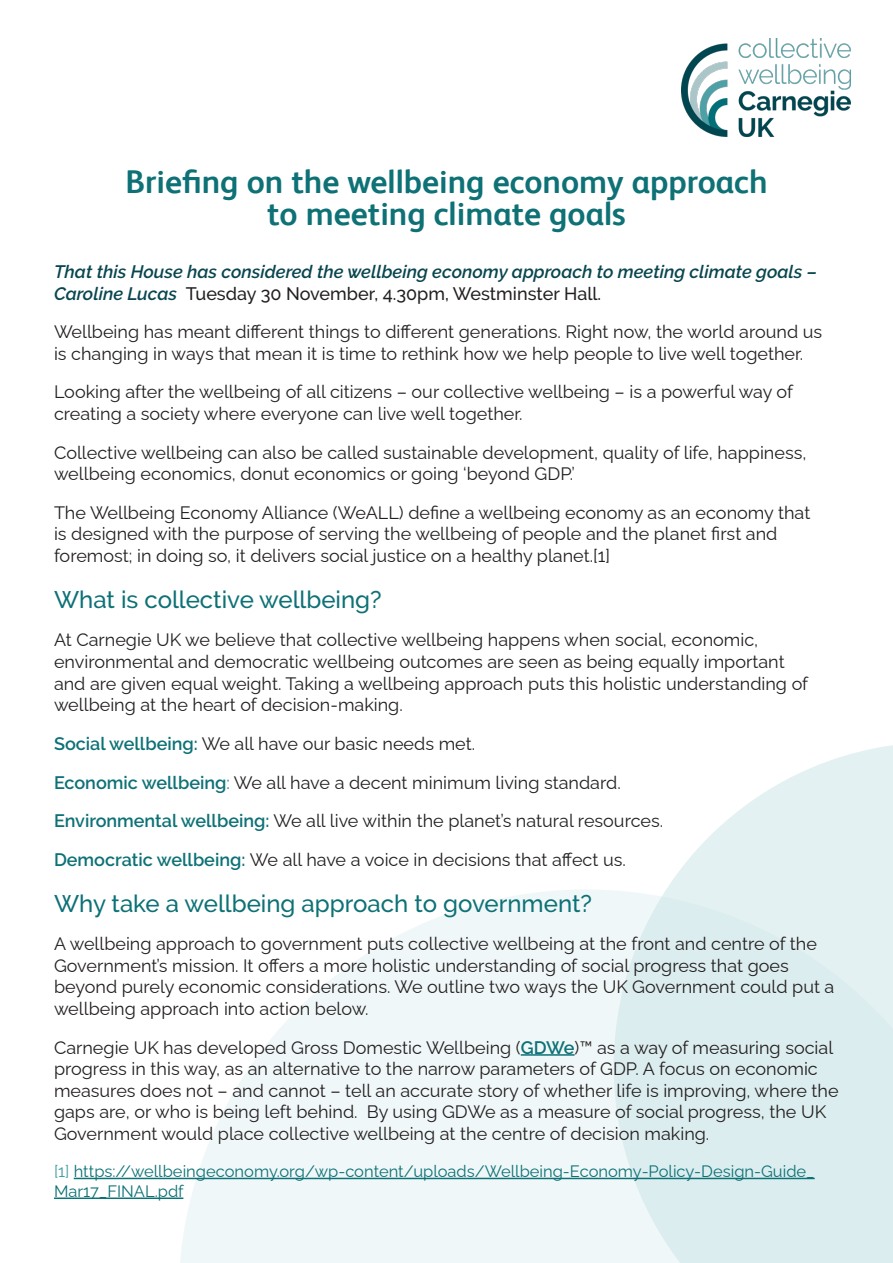
<style>
.page{position:relative;width:893px;height:1263px;background:#fff}
.page>*{position:absolute;margin:0;border:0;box-sizing:border-box;transform-origin:0 0}
.t1{font:700 33px/31.5px "FS Albert";color:#0d7176;text-align:center}
.t2{font:500 24px "Raleway";color:#0d7176}
.t3{font:18px/21.6px "Raleway";color:#231f20}
.t4{font:italic 600 18px/21.6px "Raleway";color:#09464f}
.t5{font:16.5px/19.8px "Raleway";color:#0d7176}
.s1{font-weight:500;font-style:normal;color:#231f20}
.s2{font-weight:600;color:#0d7176}
.s3{color:#0d7176}
.s4{color:#449ea4}
</style>
<div class="page">
<img style="left:682px;top:39px;width:169px;height:98px">
<svg style="left:667px;top:745px;width:226px;height:144px;fill:#e3f1f2"></svg>
<svg style="left:179px;top:889px;width:714px;height:374px;fill:#f0f7f8"></svg>
<hr style="left:521px;top:1054px;width:54px;height:2px;background:#0d7176">
<hr style="left:74px;top:1178px;width:741px;height:1px;background:#0d7176">
<hr style="left:54px;top:1197px;width:129px;height:2px;background:#0d7176">
<p class="t1" style="left:125px;top:166px;width:644px">Briefing on the wellbeing economy approach to meeting climate goals</p>
<p class="t4" style="left:54px;top:261px;width:765px">That this House has considered the wellbeing economy approach to meeting climate goals –<br>Caroline Lucas <span class="s1">Tuesday 30 November, 4.30pm, Westminster Hall.</span></p>
<p class="t3" style="left:54px;top:319px;width:770px">Wellbeing has meant different things to different generations. Right now, the world around us is changing in ways that mean it is time to rethink how we help people to live well together.</p>
<p class="t3" style="left:54px;top:379px;width:741px">Looking after the wellbeing of all citizens – our collective wellbeing – is a powerful way of creating a society where everyone can live well together.</p>
<p class="t3" style="left:54px;top:439px;width:754px">Collective wellbeing can also be called sustainable development, quality of life, happiness, wellbeing economics, donut economics or going ‘beyond GDP.’</p>
<p class="t3" style="left:54px;top:500px;width:758px">The Wellbeing Economy Alliance (WeALL) define a wellbeing economy as an economy that is designed with the purpose of serving the wellbeing of people and the planet first and foremost; in doing so, it delivers social justice on a healthy planet.[1]</p>
<p class="t2" style="left:54px;top:585px;width:329px">What is collective wellbeing?</p>
<p class="t3" style="left:54px;top:627px;width:756px">At Carnegie UK we believe that collective wellbeing happens when social, economic, environmental and democratic wellbeing outcomes are seen as being equally important and are given equal weight. Taking a wellbeing approach puts this holistic understanding of wellbeing at the heart of decision-making.</p>
<p class="t3" style="left:54px;top:731px;width:423px"><span class="s2">Social wellbeing:</span> We all have our basic needs met.</p>
<p class="t3" style="left:54px;top:769px;width:568px"><span class="s2">Economic wellbeing</span><span class="s3">:</span> We all have a decent minimum living standard.</p>
<p class="t3" style="left:54px;top:808px;width:611px"><span class="s2">Environmental wellbeing:</span> We all live within the planet’s natural resources.</p>
<p class="t3" style="left:54px;top:846px;width:573px"><span class="s2">Democratic wellbeing:</span> We all have a voice in decisions that affect us.</p>
<p class="t2" style="left:54px;top:889px;width:539px">Why take a wellbeing approach to government?</p>
<p class="t3" style="left:54px;top:931px;width:782px">A wellbeing approach to government puts collective wellbeing at the front and centre of the Government’s mission. It offers a more holistic understanding of social progress that goes beyond purely economic considerations. We outline two ways the UK Government could put a wellbeing approach into action below.</p>
<p class="t3" style="left:54px;top:1034px;width:786px">Carnegie UK has developed Gross Domestic Wellbeing (<span class="s2">GDWe</span>)™ as a way of measuring social progress in this way, as an alternative to the narrow parameters of GDP. A focus on economic measures does not – and cannot – tell an accurate story of whether life is improving, where the gaps are, or who is being left behind. By using GDWe as a measure of social progress, the UK Government would place collective wellbeing at the centre of decision making.</p>
<p class="t5" style="left:54px;top:1159px;width:762px"><span class="s4">[1]</span> https://wellbeingeconomy.org/wp-content/uploads/Wellbeing-Economy-Policy-Design-Guide_<br>Mar17_FINAL.pdf</p>
</div>
